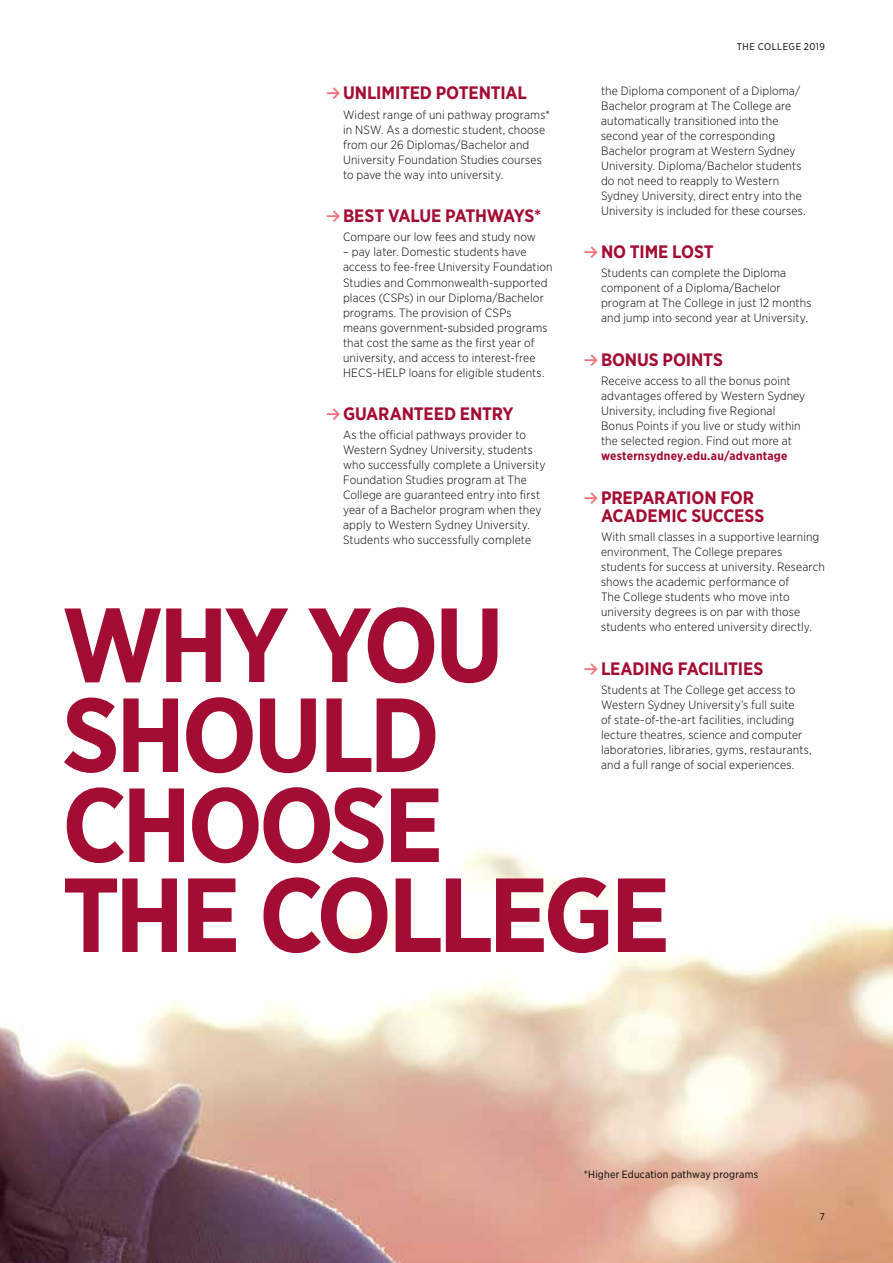
<style>
.page{position:relative;width:893px;height:1263px;background:#fff}
.page>*{position:absolute;margin:0;border:0;box-sizing:border-box;transform-origin:0 0}
.t1{font:700 105px/90px "Gotham Narrow";letter-spacing:-.04em;color:#a30c33}
.t2{font:700 18px/18px "Gotham Narrow";letter-spacing:-.01em;color:#a30c33}
.t3{font:300 12px/15px "Gotham Narrow";letter-spacing:.015em;color:#000}
.t4{font:700 12px "Gotham Narrow";letter-spacing:.02em;color:#a30c33}
.t5{font:10.5px "Gotham Narrow";letter-spacing:.02em;color:#000}
.t6{font:9.75px "Gotham Narrow";letter-spacing:.05em;color:#000}
.s1{font-family:"Akkurat";color:#f27179}
</style>
<div class="page">
<img style="left:0;top:849px;width:893px;height:414px">
<p class="t6" style="left:737px;top:41px;width:90px">THE COLLEGE 2019</p>
<p class="t3" style="left:601px;top:83px;width:206px">the Diploma component of a Diploma/ Bachelor program at The College are automatically transitioned into the second year of the corresponding Bachelor program at Western Sydney University. Diploma/Bachelor students do not need to reapply to Western Sydney University, direct entry into the University is included for these courses.</p>
<h2 class="t2" style="left:584px;top:243px;width:131px"><span class="s1">≥</span>NO TIME LOST</h2>
<p class="t3" style="left:601px;top:265px;width:212px">Students can complete the Diploma component of a Diploma/Bachelor program at The College in just 12 months and jump into second year at University.</p>
<h2 class="t2" style="left:584px;top:350px;width:140px"><span class="s1">≥</span>BONUS POINTS</h2>
<p class="t3" style="left:601px;top:373px;width:206px">Receive access to all the bonus point advantages offered by Western Sydney University, including five Regional Bonus Points if you live or study within the selected region. Find out more at</p>
<p class="t4" style="left:601px;top:448px;width:188px">westernsydney.edu.au/advantage</p>
<h2 class="t2" style="left:601px;top:488px;width:165px;text-indent:-17px"><span class="s1">≥</span> PREPARATION FOR<br>ACADEMIC SUCCESS</h2>
<p class="t3" style="left:601px;top:529px;width:225px">With small classes in a supportive learning environment, The College prepares students for success at university. Research shows the academic performance of<br>The College students who move into university degrees is on par with those students who entered university directly.</p>
<h2 class="t2" style="left:584px;top:659px;width:181px"><span class="s1">≥</span> LEADING FACILITIES</h2>
<p class="t3" style="left:601px;top:682px;width:212px">Students at The College get access to Western Sydney University’s full suite<br>of state-of-the-art facilities, including lecture theatres, science and computer laboratories, libraries, gyms, restaurants, and a full range of social experiences.</p>
<h2 class="t2" style="left:326px;top:84px;width:202px"><span class="s1">≥</span> UNLIMITED POTENTIAL</h2>
<p class="t3" style="left:343px;top:107px;width:209px">Widest range of uni pathway programs* in NSW. As a domestic student, choose from our 26 Diplomas/Bachelor and University Foundation Studies courses to pave the way into university.</p>
<h2 class="t2" style="left:326px;top:207px;width:217px"><span class="s1">≥</span> BEST VALUE PATHWAYS*</h2>
<p class="t3" style="left:343px;top:229px;width:194px">Compare our low fees and study now</p>
<p class="t3" style="left:343px;top:244px;width:211px">– pay later. Domestic students have access to fee-free University Foundation Studies and Commonwealth-supported places (CSPs) in our Diploma/Bachelor programs. The provision of CSPs<br>means government-subsided programs that cost the same as the first year of university, and access to interest-free HECS-HELP loans for eligible students.</p>
<h2 class="t2" style="left:326px;top:404px;width:189px"><span class="s1">≥</span> GUARANTEED ENTRY</h2>
<p class="t3" style="left:343px;top:427px;width:204px">As the official pathways provider to Western Sydney University, students who successfully complete a University Foundation Studies program at The College are guaranteed entry into first year of a Bachelor program when they apply to Western Sydney University.<br>Students who successfully complete</p>
<h1 class="t1" style="left:62px;top:599px;width:610px">WHY YOU<br>SHOULD<br>CHOOSE<br>THE COLLEGE</h1>
<p class="t5" style="left:584px;top:1168px;width:176px">*Higher Education pathway programs</p>
<p class="t6" style="left:820px;top:1211px;width:6px">7</p>
</div>
